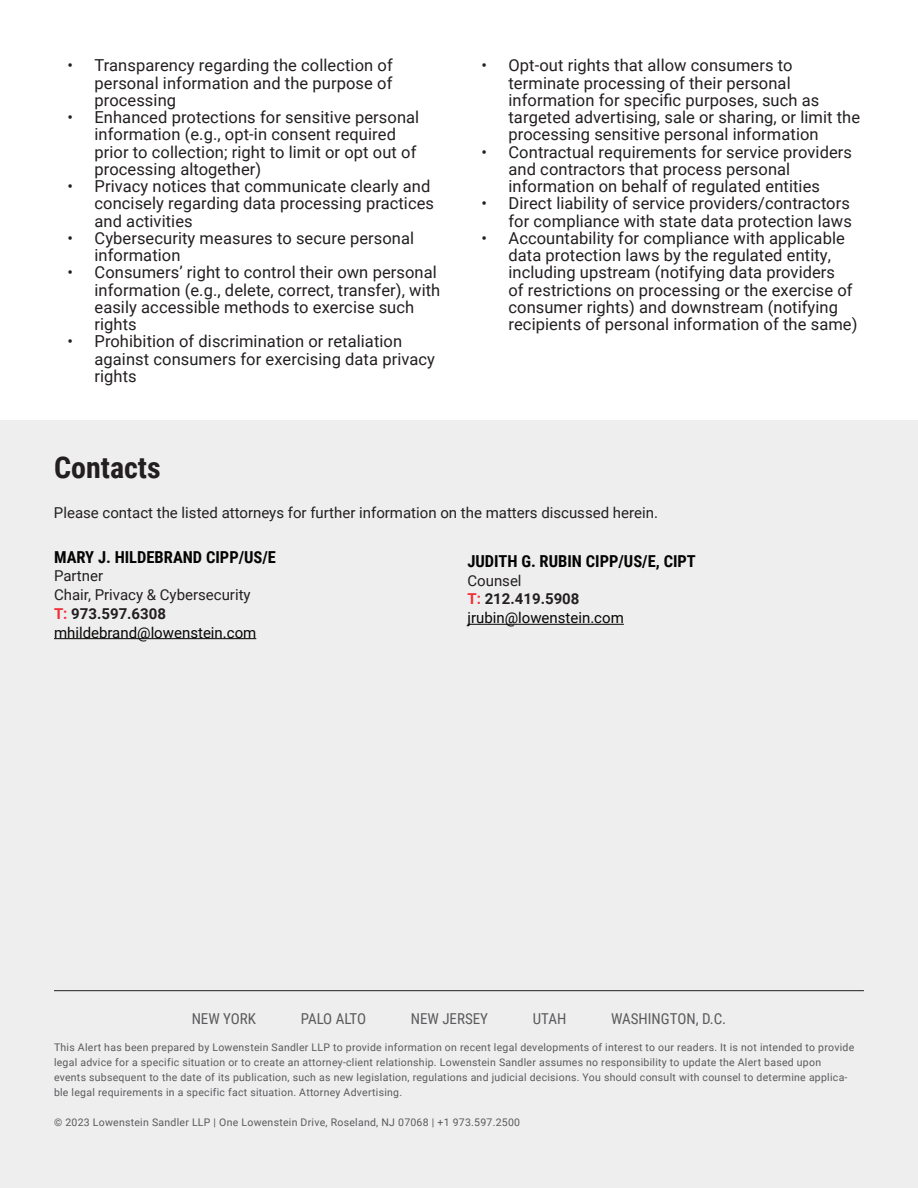
<style>
.page{position:relative;width:918px;height:1188px;background:#fff}
.page>*{position:absolute;margin:0;border:0;box-sizing:border-box;transform-origin:0 0}
.t1{font:700 30px "Roboto Condensed";color:#231f20}
.t2{font:16.5px/17.2px "Roboto";letter-spacing:.005em;color:#231f20}
.Body{font:700 16.5px "Roboto Condensed";color:#040503}
.Body-2{font:15px/18.8px "Roboto";color:#231f20}
.Body-3{font:15px "Roboto";color:#040503}
.t3{font:15px "Roboto Condensed";color:#5a595b}
.Body-4{font:700 15px/18.8px "Roboto";color:#231f20}
.t4{font:15px "Roboto Condensed";letter-spacing:-.025em;color:#5a595b}
.t5{font:10.5px/15px "Roboto";letter-spacing:.025em;color:#5a595b}
.s1{font-weight:700;color:#ee3037}
.s2{font-weight:700}
.s3{font-weight:400}
.s4{color:#ee3037}
</style>
<div class="page">
<div style="left:0;top:420px;width:918px;height:768px;background:#eeeeef"></div>
<hr style="left:54px;top:990px;width:810px;height:1px;background:#231f20">
<hr style="left:467px;top:624px;width:157px;height:1px;background:#040503">
<hr style="left:54px;top:638px;width:202px;height:1px;background:#040503">
<p class="t2" style="left:95px;top:56px;width:300px;text-align:justify;text-indent:-27px">• Transparency regarding the collection of personal information and the purpose of processing</p>
<p class="t2" style="left:95px;top:108px;width:326px;text-indent:-27px">• Enhanced protections for sensitive personal information (e.g., opt-in consent required prior to collection; right to limit or opt out of processing altogether)</p>
<p class="t2" style="left:95px;top:177px;width:341px;text-indent:-27px">• Privacy notices that communicate clearly and concisely regarding data processing practices and activities</p>
<p class="t2" style="left:95px;top:229px;width:321px;text-indent:-27px">• Cybersecurity measures to secure personal information</p>
<p class="t2" style="left:95px;top:263px;width:347px;text-indent:-27px">• Consumers’ right to control their own personal information (e.g., delete, correct, transfer), with easily accessible methods to exercise such rights</p>
<p class="t2" style="left:95px;top:332px;width:342px;text-indent:-27px">• Prohibition of discrimination or retaliation against consumers for exercising data privacy rights</p>
<p class="t1" style="left:54px;top:447px;width:108px">Contacts</p>
<p class="t2" style="left:508px;top:56px;width:353px;text-indent:-27px">• Opt-out rights that allow consumers to terminate processing of their personal information for specific purposes, such as targeted advertising, sale or sharing, or limit the processing sensitive personal information</p>
<p class="t2" style="left:508px;top:142px;width:345px;text-indent:-27px">• Contractual requirements for service providers and contractors that process personal information on behalf of regulated entities</p>
<p class="t2" style="left:482px;top:194px;width:372px;text-align:right">• Direct liability of service providers/contractors for compliance with state data protection laws</p>
<p class="t2" style="left:508px;top:229px;width:350px;text-indent:-27px">• Accountability for compliance with applicable data protection laws by the regulated entity, including upstream (notifying data providers<br>of restrictions on processing or the exercise of consumer rights) and downstream (notifying recipients of personal information of the same)</p>
<p class="Body-2" style="left:54px;top:503px;width:606px">Please contact the listed attorneys for further information on the matters discussed herein.</p>
<p class="Body" style="left:54px;top:545px;width:224px">MARY J. HILDEBRAND CIPP/US/E</p>
<p class="Body-2" style="left:54px;top:566px;width:198px">Partner<br>Chair, Privacy &amp; Cybersecurity<br><span class="s1">T:</span> <span class="s2">973.597.6308</span></p>
<p class="Body-3" style="left:54px;top:622px;width:204px">mhildebrand@lowenstein.com</p>
<p class="Body" style="left:467px;top:550px;width:230px">JUDITH G. RUBIN CIPP/US/E, CIPT</p>
<p class="Body-4" style="left:467px;top:570px;width:114px"><span class="s3">Counsel<br></span><span class="s4">T:</span> 212.419.5908</p>
<p class="Body-3" style="left:467px;top:607px;width:158px">jrubin@lowenstein.com</p>
<p class="t3" style="left:192px;top:1008px;width:66px">NEW YORK</p>
<p class="t4" style="left:301px;top:1008px;width:67px">PALO ALTO</p>
<p class="t3" style="left:411px;top:1008px;width:79px">NEW JERSEY</p>
<p class="t3" style="left:533px;top:1008px;width:35px">UTAH</p>
<p class="t3" style="left:611px;top:1008px;width:117px">WASHINGTON, D.C.</p>
<p class="t5" style="left:54px;top:1039px;width:802px">This Alert has been prepared by Lowenstein Sandler LLP to provide information on recent legal developments of interest to our readers. It is not intended to provide legal advice for a specific situation or to create an attorney-client relationship. Lowenstein Sandler assumes no responsibility to update the Alert based upon events subsequent to the date of its publication, such as new legislation, regulations and judicial decisions. You should consult with counsel to determine applica&shy;ble legal requirements in a specific fact situation. Attorney Advertising.</p>
<p class="t5" style="left:54px;top:1114px;width:468px">© 2023 Lowenstein Sandler LLP | One Lowenstein Drive, Roseland, NJ 07068 | +1 973.597.2500</p>
</div>
